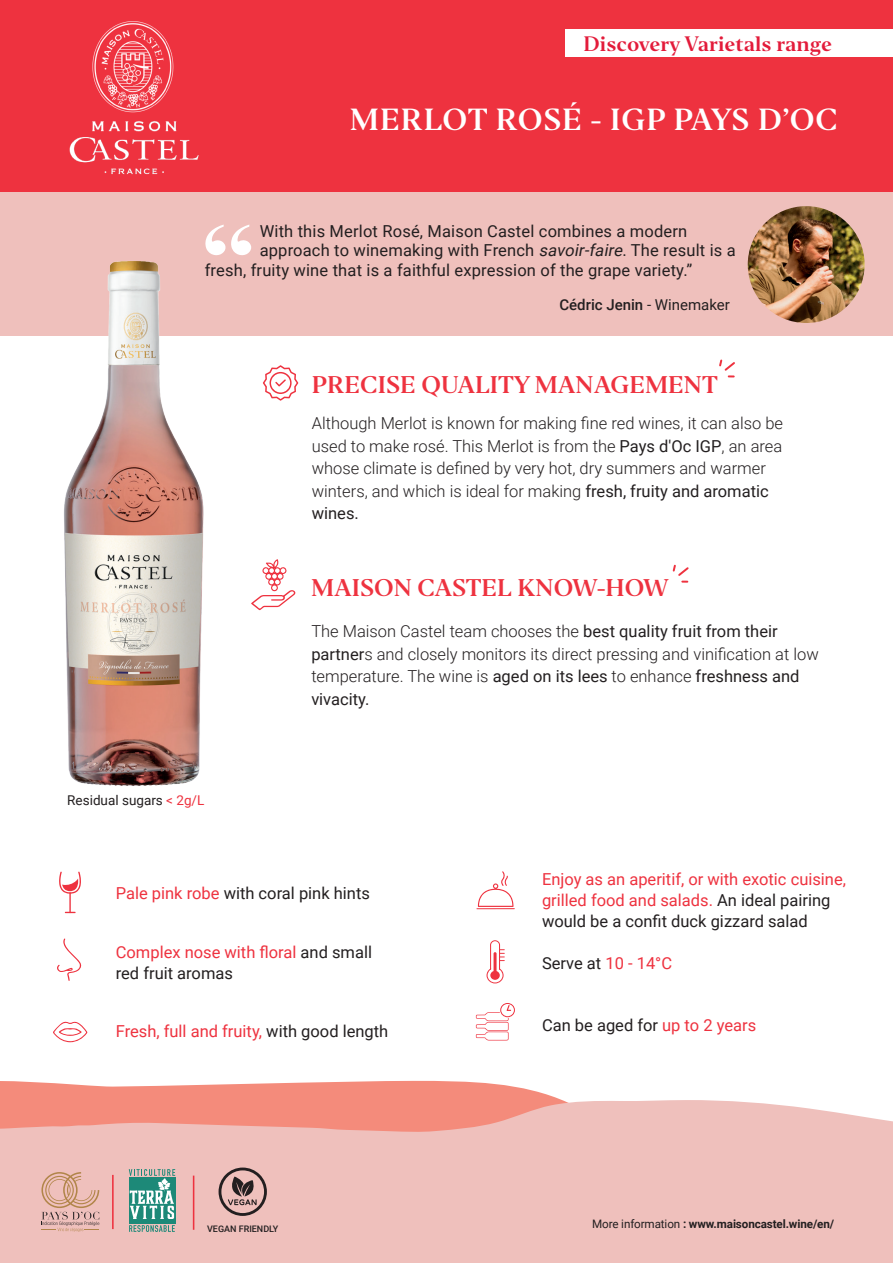
<style>
.page{position:relative;width:893px;height:1263px;background:#fff}
.page>*{position:absolute;margin:0;border:0;box-sizing:border-box;transform-origin:0 0}
.t1{font:700 28.5px "Editor";letter-spacing:.03em;color:#fff}
.t2{font:700 22.5px "Editor";color:#ee323f}
.t3{font:700 19.5px "Editor";color:#e31b3a}
.t4{font:300 16.5px/22.5px "Roboto";color:#231f20}
.t5{font:16.5px/21px "Roboto";letter-spacing:.01em;color:#231f20}
.t6{font:16.5px/21px "Roboto";color:#ee323f}
.t7{font:500 15px "Roboto";color:#231f20}
.t8{font:13.5px "Roboto";color:#231f20}
.t9{font:700 11.7px "Roboto";letter-spacing:-.01em;color:#231f20}
.t10{font:500 9px "Roboto";color:#231f20}
.s1{font-style:italic}
.s2{font-weight:400}
.s3{color:#ee323f}
.s4{color:#231f20}
</style>
<div class="page">
<div style="left:0;top:0;width:893px;height:192px;background:#ee323f"></div>
<div style="left:0;top:192px;width:893px;height:143px;background:#efc0bc"></div>
<svg style="left:0;top:1080px;width:562px;height:20px;fill:#f48b7b"></svg>
<svg style="left:0;top:1100px;width:893px;height:163px;background:#efbbb6"></svg>
<svg style="left:59px;top:871px;width:22px;height:42px"></svg>
<svg style="left:53px;top:1021px;width:34px;height:21px"></svg>
<svg style="left:57px;top:938px;width:24px;height:43px"></svg>
<svg style="left:486px;top:940px;width:19px;height:43px"></svg>
<div style="left:500px;top:1003px;width:15px;height:14px;border:1px solid #ee323f;border-radius:50%"></div>
<svg style="left:476px;top:1005px;width:35px;height:35px"></svg>
<svg style="left:476px;top:871px;width:39px;height:38px"></svg>
<img style="left:57px;top:261px;width:153px;height:525px">
<svg style="left:205px;top:224px;width:46px;height:32px"></svg>
<svg style="left:263px;top:365px;width:35px;height:36px"></svg>
<img style="left:748px;top:206px;width:117px;height:117px;border-radius:58px">
<svg style="left:251px;top:559px;width:45px;height:51px"></svg>
<svg style="left:672px;top:564px;width:17px;height:19px"></svg>
<svg style="left:719px;top:359px;width:16px;height:18px"></svg>
<img style="left:69px;top:121px;width:130px;height:54px">
<img style="left:92px;top:21px;width:82px;height:92px">
<hr style="left:112px;top:1175px;width:2px;height:54px;background:#ee323f">
<hr style="left:193px;top:1175px;width:1px;height:55px;background:#ee323f">
<svg style="left:40px;top:1172px;width:60px;height:60px;background:#ddb0a3"></svg>
<div style="left:129px;top:1177px;width:46px;height:46px;background:#1d8978"></div>
<svg style="left:129px;top:1225px;width:46px;height:7px"></svg>
<svg style="left:129px;top:1169px;width:46px;height:50px"></svg>
<svg style="left:219px;top:1167px;width:48px;height:49px;background:#ae8d8a"></svg>
<div style="left:566px;top:30px;width:327px;height:27px;background:#fff"></div>
<p class="t3" style="left:584px;top:31px;width:250px">Discovery Varietals range</p>
<h1 class="t1" style="left:350px;top:101px;width:489px">MERLOT ROSÉ - IGP PAYS D’OC</h1>
<p class="t5" style="left:260px;top:220px;width:429px">With this Merlot Rosé, Maison Castel combines a modern</p>
<p class="t5" style="left:260px;top:239px;width:478px">approach to winemaking with French <span class="s1">savoir-faire</span>. The result is a</p>
<p class="t5" style="left:205px;top:259px;width:489px">fresh, fruity wine that is a faithful expression of the grape variety.”</p>
<p class="t7" style="left:559px;top:294px;width:172px">Cédric Jenin <span class="s2">- Winemaker</span></p>
<h2 class="t2" style="left:312px;top:370px;width:408px">PRECISE QUALITY MANAGEMENT</h2>
<p class="t4" style="left:312px;top:412px;width:473px">Although Merlot is known for making fine red wines, it can also be used to make rosé. This Merlot is from the <span class="s2">Pays d'Oc IGP</span>, an area whose climate is defined by very hot, dry summers and warmer winters, and which is ideal for making <span class="s2">fresh, fruity and aromatic wines.</span></p>
<p class="t8" style="left:67px;top:790px;width:139px">Residual sugars <span class="s3">&lt; 2g/L</span></p>
<h2 class="t2" style="left:311px;top:574px;width:359px">MAISON CASTEL KNOW-HOW</h2>
<p class="t4" style="left:311px;top:620px;width:509px">The Maison Castel team chooses the <span class="s2">best quality fruit from their partner</span>s and closely monitors its direct pressing and vinification at low temperature. The wine is <span class="s2">aged on its lees</span> to enhance <span class="s2">freshness and vivacity.</span></p>
<p class="t5" style="left:116px;top:882px;width:256px"><span class="s3">Pale pink robe</span> with coral pink hints</p>
<p class="t5" style="left:116px;top:941px;width:258px"><span class="s3">Complex nose with floral</span> and small red fruit aromas</p>
<p class="t6" style="left:116px;top:1020px;width:274px">Fresh, full and fruity, <span class="s4">with good length</span></p>
<p class="t10" style="left:207px;top:1223px;width:73px">VEGAN FRIENDLY</p>
<p class="t6" style="left:542px;top:868px;width:306px">Enjoy as an aperitif, or with exotic cuisine, grilled food and salads. <span class="s4">An ideal pairing would be a confit duck gizzard salad</span></p>
<p class="t5" style="left:542px;top:952px;width:132px">Serve at <span class="s3">10 - 14°C</span></p>
<p class="t5" style="left:542px;top:1014px;width:216px">Can be aged for <span class="s3">up to 2 years</span></p>
<p class="t9" style="left:592px;top:1215px;width:244px"><span class="s2">More information</span> : www.maisoncastel.wine/en/</p>
</div>
